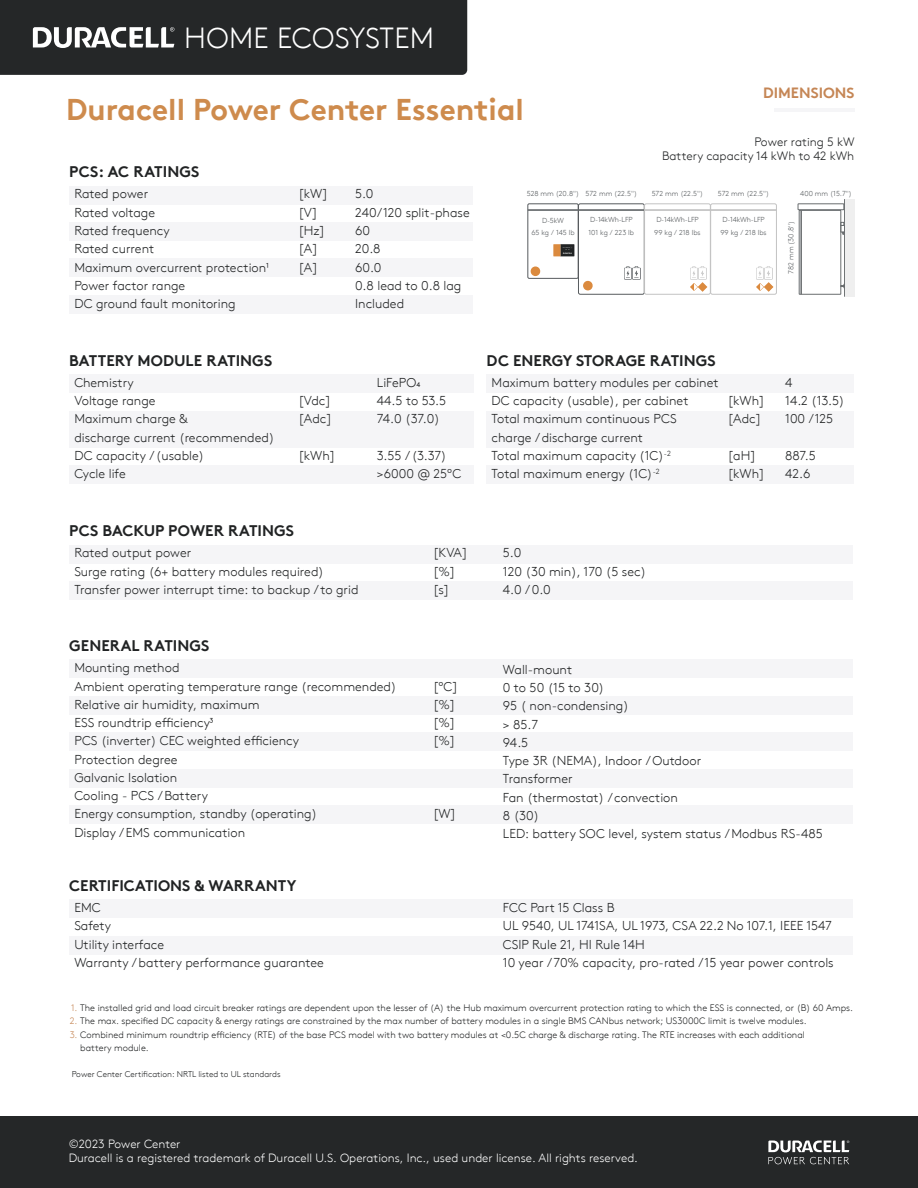
<style>
.page{position:relative;width:918px;height:1188px;background:#fff}
.page>*{position:absolute;margin:0;border:0;box-sizing:border-box;transform-origin:0 0}
.t1{font:700 30px "Brown";color:#ce8b4d}
.t2{font:300 29.1px "Brown";letter-spacing:.01em;color:#fff}
.t3{font:700 15.45px "Brown";color:#212324}
.t4{font:700 14.85px "Brown";color:#c58655}
.t5{font:300 12.9px/18.3px "Brown";color:#212324}
.t6{font:300 12.15px/14.5px "Brown";color:#212324;text-align:right}
.t7{font:300 12px/14.4px "Brown";color:#fff}
.t8{font:300 9.45px/13.4px "Brown";color:#212324}
.t9{font:300 8.4px "Brown";color:#212324}
.t10{font:300 7.2px "Brown";color:#575b5e}
.t11{font:300 7.2px "Brown";letter-spacing:-.025em;color:#575b5e}
.s1{color:#c58655}
</style>
<div class="page">
<div style="left:69px;top:186px;width:404px;height:18px;background:#f5f5f7"></div>
<div style="left:69px;top:222px;width:404px;height:19px;background:#f5f5f7"></div>
<div style="left:69px;top:259px;width:404px;height:18px;background:#f5f5f7"></div>
<div style="left:69px;top:295px;width:404px;height:18px;background:#f5f5f7"></div>
<div style="left:69px;top:545px;width:784px;height:18px;background:#f5f5f7"></div>
<div style="left:69px;top:581px;width:784px;height:19px;background:#f5f5f7"></div>
<div style="left:69px;top:900px;width:784px;height:18px;background:#f5f5f7"></div>
<div style="left:69px;top:936px;width:784px;height:18px;background:#f5f5f7"></div>
<div style="left:69px;top:660px;width:784px;height:18px;background:#f5f5f7"></div>
<div style="left:69px;top:696px;width:784px;height:18px;background:#f5f5f7"></div>
<div style="left:69px;top:733px;width:784px;height:18px;background:#f5f5f7"></div>
<div style="left:69px;top:769px;width:784px;height:18px;background:#f5f5f7"></div>
<div style="left:69px;top:805px;width:784px;height:19px;background:#f5f5f7"></div>
<div style="left:69px;top:374px;width:405px;height:19px;background:#f5f5f7"></div>
<div style="left:69px;top:411px;width:405px;height:36px;background:#f5f5f7"></div>
<div style="left:69px;top:465px;width:405px;height:19px;background:#f5f5f7"></div>
<div style="left:487px;top:374px;width:367px;height:19px;background:#f5f5f7"></div>
<div style="left:487px;top:411px;width:367px;height:36px;background:#f5f5f7"></div>
<div style="left:487px;top:465px;width:367px;height:19px;background:#f5f5f7"></div>
<hr style="left:774px;top:108px;width:80px;height:4px;background:#f5f5f7">
<div style="left:528px;top:204px;width:50px;height:75px;border:1px solid #575b5e"></div>
<div style="left:578px;top:204px;width:66px;height:90px;border:1px solid #575b5e;border-radius:2px"></div>
<hr style="left:528px;top:209px;width:50px;height:1px;background:#696d6f">
<hr style="left:578px;top:209px;width:66px;height:1px;background:#696d6f">
<hr style="left:528px;top:210px;width:50px;height:1px;background:#696d6f">
<hr style="left:578px;top:210px;width:66px;height:1px;background:#696d6f">
<svg style="left:624px;top:266px;width:16px;height:13px"></svg>
<div style="left:644px;top:204px;width:67px;height:90px;border:1px solid #c3c3c3;border-radius:2px"></div>
<hr style="left:645px;top:209px;width:65px;height:1px;background:#c3c3c3">
<hr style="left:645px;top:210px;width:65px;height:1px;background:#c3c3c3">
<svg style="left:690px;top:266px;width:18px;height:27px"></svg>
<div style="left:710px;top:204px;width:67px;height:90px;border:1px solid #c3c3c3;border-radius:2px"></div>
<hr style="left:711px;top:209px;width:65px;height:1px;background:#c3c3c3">
<hr style="left:711px;top:210px;width:65px;height:1px;background:#c3c3c3">
<div style="left:798px;top:204px;width:46px;height:6px;border:1px solid #696d6f"></div>
<div style="left:799px;top:210px;width:42px;height:84px;border:1px solid #696d6f"></div>
<svg style="left:841px;top:222px;width:3px;height:13px"></svg>
<svg style="left:840px;top:284px;width:4px;height:4px"></svg>
<hr style="left:801px;top:210px;width:1px;height:84px;background:#696d6f">
<hr style="left:844px;top:199px;width:1px;height:98px;background:#696d6f">
<div style="left:845px;top:199px;width:9px;height:98px;background:#efefef"></div>
<div style="left:583px;top:281px;width:10px;height:9px;background:#db8a3e;border:2px solid #db8a3e;border-radius:50%"></div>
<svg style="left:756px;top:266px;width:19px;height:27px"></svg>
<svg style="left:553px;top:244px;width:21px;height:12px"></svg>
<div style="left:531px;top:266px;width:9px;height:10px;background:#db8a3e;border:2px solid #db8a3e;border-radius:50%"></div>
<div style="left:0;top:1117px;width:918px;height:71px;background:#252728"></div>
<svg style="left:768px;top:1141px;width:81px;height:23px"></svg>
<div style="left:0;top:0;width:467px;height:75px;background:#252728"></div>
<h2 class="t2" style="left:184px;top:16px;width:251px">HOME ECOSYSTEM</h2>
<h1 class="t1" style="left:66px;top:85px;width:459px">Duracell Power Center Essential</h1>
<p class="t4" style="left:763px;top:81px;width:93px">DIMENSIONS</p>
<p class="t6" style="left:662px;top:133px;width:194px">Power rating 5 kW<br>Battery capacity 14 kWh to 42 kWh</p>
<p class="t3" style="left:69px;top:159px;width:131px">PCS: AC RATINGS</p>
<p class="t5" style="left:74px;top:184px;width:196px">Rated power<br>Rated voltage<br>Rated frequency<br>Rated current<br>Maximum overcurrent protection1<br>Power factor range<br>DC ground fault monitoring</p>
<p class="t5" style="left:298px;top:184px;width:31px">[kW] [V] [Hz] [A] [A]</p>
<p class="t5" style="left:355px;top:184px;width:116px">5.0<br>240/120 split-phase<br>60<br>20.8<br>60.0<br>0.8 lead to 0.8 lag<br>Included</p>
<p class="t3" style="left:69px;top:348px;width:204px">BATTERY MODULE RATINGS</p>
<p class="t5" style="left:74px;top:372px;width:202px">Chemistry<br>Voltage range<br>Maximum charge &amp;<br>discharge current (recommended)<br>DC capacity / (usable)<br>Cycle life</p>
<p class="t5" style="left:298px;top:391px;width:35px">[Vdc] [Adc]</p>
<p class="t5" style="left:298px;top:445px;width:38px">[kWh]</p>
<p class="t5" style="left:377px;top:372px;width:71px">LiFePO₄<br>44.5 to 53.5<br>74.0 (37.0)</p>
<p class="t5" style="left:377px;top:445px;width:86px">3.55 / (3.37) &gt;6000 @ 25°C</p>
<p class="t10" style="left:527px;top:188px;width:112px">528 mm (20.8") 572 mm (22.5")</p>
<p class="t10" style="left:652px;top:188px;width:53px">572 mm (22.5")</p>
<p class="t10" style="left:718px;top:188px;width:53px">572 mm (22.5")</p>
<p class="t10" style="left:800px;top:188px;width:53px">400 mm (15.7")</p>
<p class="t10" style="left:542px;top:215px;width:23px">D-5kW</p>
<p class="t11" style="left:590px;top:215px;width:44px">D-14kWh-LFP</p>
<p class="t11" style="left:656px;top:215px;width:44px">D-14kWh-LFP</p>
<p class="t11" style="left:722px;top:215px;width:44px">D-14kWh-LFP</p>
<p class="t10" style="left:531px;top:227px;width:45px">65 kg / 145 lb</p>
<p class="t10" style="left:589px;top:227px;width:47px">101 kg / 223 lb</p>
<p class="t10" style="left:654px;top:227px;width:48px">99 kg / 218 lbs</p>
<p class="t10" style="left:720px;top:227px;width:48px">99 kg / 218 lbs</p>
<p class="t10" style="left:786px;top:274px;width:54px;rotate:-90deg">782 mm (30.8")</p>
<p class="t3" style="left:487px;top:348px;width:231px">DC ENERGY STORAGE RATINGS</p>
<p class="t5" style="left:492px;top:372px;width:228px">Maximum battery modules per cabinet<br>DC capacity (usable), per cabinet<br>Total maximum continuous PCS charge / discharge current<br>Total maximum capacity (1C)<sup>-2<br></sup>Total maximum energy (1C)<sup>-2</sup></p>
<p class="t5" style="left:728px;top:391px;width:38px">[kWh] [Adc]</p>
<p class="t5" style="left:728px;top:445px;width:38px">[aH] [kWh]</p>
<p class="t5" style="left:785px;top:372px;width:61px">4<br>14.2 (13.5)<br>100 / 125</p>
<p class="t5" style="left:785px;top:445px;width:32px">887.5<br>42.6</p>
<p class="t3" style="left:69px;top:518px;width:226px">PCS BACKUP POWER RATINGS</p>
<p class="t5" style="left:74px;top:543px;width:286px">Rated output power<br>Surge rating (6+ battery modules required)<br>Transfer power interrupt time: to backup / to grid</p>
<p class="t5" style="left:433px;top:543px;width:36px">[KVA] [%] [s]</p>
<p class="t5" style="left:503px;top:543px;width:145px">5.0<br>120 (30 min), 170 (5 sec)<br>4.0 / 0.0</p>
<p class="t3" style="left:69px;top:633px;width:142px">GENERAL RATINGS</p>
<p class="t5" style="left:74px;top:658px;width:324px">Mounting method<br>Ambient operating temperature range (recommended)<br>Relative air humidity, maximum<br>ESS roundtrip efficiency3<br>PCS (inverter) CEC weighted efficiency<br>Protection degree<br>Galvanic Isolation<br>Cooling - PCS / Battery<br>Energy consumption, standby (operating)<br>Display / EMS communication</p>
<p class="t5" style="left:433px;top:676px;width:26px">[°C] [%] [%] [%]</p>
<p class="t5" style="left:433px;top:804px;width:25px">[W]</p>
<p class="t5" style="left:503px;top:659px;width:321px">Wall-mount<br>0 to 50 (15 to 30)<br>95 ( non-condensing)<br>&gt; 85.7<br>94.5<br>Type 3R (NEMA), Indoor / Outdoor<br>Transformer<br>Fan (thermostat) / convection<br>8 (30)<br>LED: battery SOC level, system status / Modbus RS-485</p>
<p class="t3" style="left:69px;top:873px;width:229px">CERTIFICATIONS &amp; WARRANTY</p>
<p class="t5" style="left:74px;top:898px;width:251px">EMC<br>Safety<br>Utility interface<br>Warranty / battery performance guarantee</p>
<p class="t5" style="left:503px;top:898px;width:332px">FCC Part 15 Class B<br>UL 9540, UL 1741SA, UL 1973, CSA 22.2 No 107.1, IEEE 1547<br>CSIP Rule 21, HI Rule 14H<br>10 year / 70% capacity, pro-rated / 15 year power controls</p>
<p class="t8" style="left:71px;top:1000px;width:783px"><span class="s1">1.</span> The installed grid and load circuit breaker ratings are dependent upon the lesser of (A) the Hub maximum overcurrent protection rating to which the ESS is connected, or (B) 60 Amps.</p>
<p class="t8" style="left:70px;top:1014px;width:738px"><span class="s1">2.</span> The max. specified DC capacity &amp; energy ratings are constrained by the max number of battery modules in a single BMS CANbus network; US3000C limit is twelve modules.</p>
<p class="t8" style="left:80px;top:1027px;width:726px;text-indent:-10px"><span class="s1">3.</span> Combined minimum roundtrip efficiency (RTE) of the base PCS model with two battery modules at &lt;0.5C charge &amp; discharge rating. The RTE increases with each additional battery module.</p>
<p class="t9" style="left:72px;top:1068px;width:210px">Power Center Certification: NRTL listed to UL standards</p>
<p class="t7" style="left:69px;top:1135px;width:571px">©2023 Power Center<br>Duracell is a registered trademark of Duracell U.S. Operations, Inc., used under license. All rights reserved.</p>
</div>
